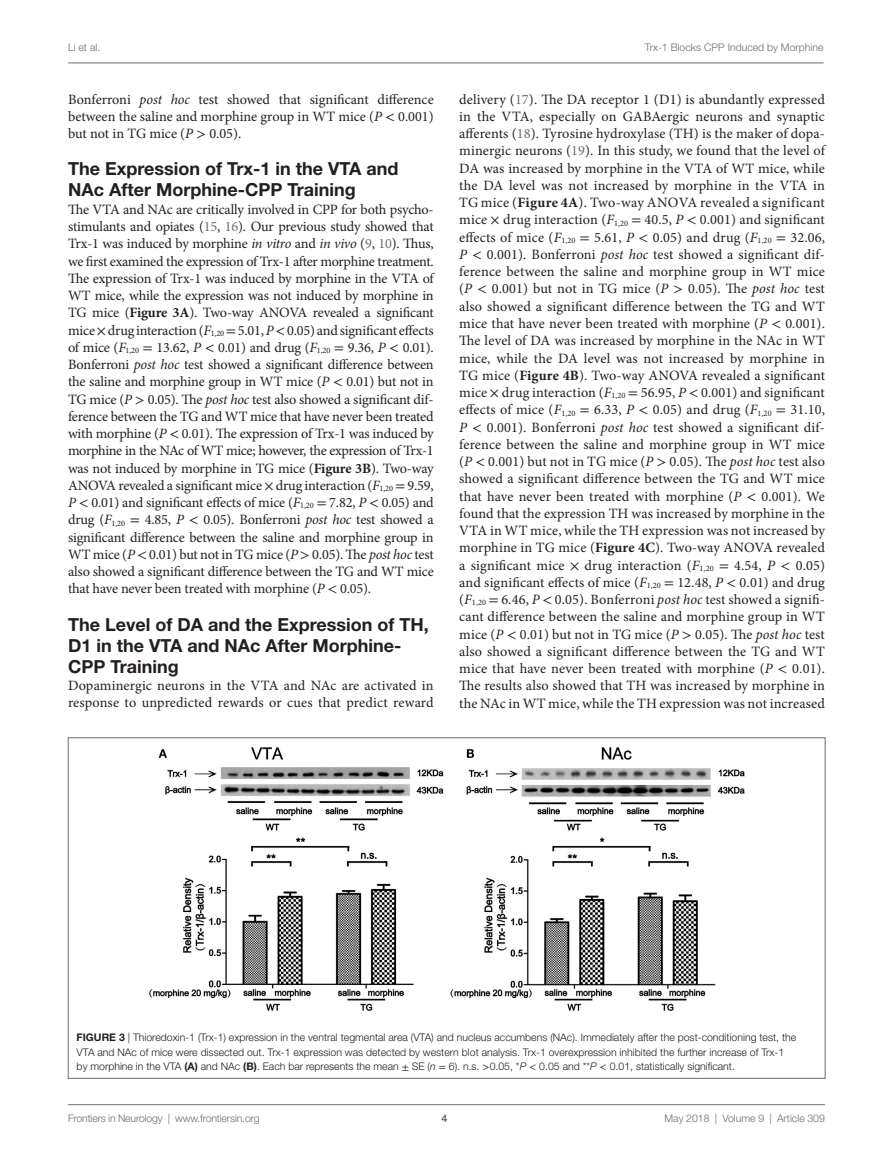
<style>
.page{position:relative;width:893px;height:1170px;background:#fff}
.page>*{position:absolute;margin:0;border:0;box-sizing:border-box;transform-origin:0 0}
.t1{font:700 18px/21px "Helvetica Neue LT Std";color:#231f20}
.t2{font:14.25px/17.2px "Minion Pro";color:#231f20;text-align:justify}
.t3{font:300 10.5px/14.2px "Helvetica Neue LT Std";color:#231f20}
.t4{font:300 10.5px "Helvetica Neue LT Std";color:#6c6d70}
.t5{font:700 10.5px "Helvetica Neue LT Std";color:#6c6d70}
.s1{font-style:italic}
.s2{font-family:"STIX General"}
.s3{color:#6c6d70}
.s4{font-weight:700}
.s5{font-family:"STIX General";font-weight:400}
</style>
<div class="page">
<img style="left:149px;top:747px;width:596px;height:264px">
<hr style="left:68px;top:63px;width:756px;height:1px;background:#6c6d70">
<hr style="left:68px;top:1104px;width:757px;height:1px;background:#6c6d70">
<p class="t4" style="left:68px;top:41px;width:34px">Li et al.</p>
<p class="t4" style="left:645px;top:41px;width:180px">Trx-1 Blocks CPP Induced by Morphine</p>
<p class="t2" style="left:68px;top:90px;width:367px">Bonferroni <span class="s1">post hoc</span> test showed that significant difference between the saline and morphine group in WT mice (<span class="s1">P</span> <span class="s2">&lt;</span> 0.001) but not in TG mice (<span class="s1">P</span> <span class="s2">&gt;</span> 0.05).</p>
<p class="t1" style="left:68px;top:158px;width:332px">The Expression of Trx-1 in the VTA and<br>NAc After Morphine-CPP Training</p>
<p class="t2" style="left:68px;top:200px;width:367px">The VTA and NAc are critically involved in CPP for both psycho&shy;stimulants and opiates (<span class="s3">15</span>, <span class="s3">16</span>). Our previous study showed that Trx-1 was induced by morphine <span class="s1">in vitro</span> and <span class="s1">in vivo</span> (<span class="s3">9</span>, <span class="s3">10</span>). Thus, we first examined the expression of Trx-1 after morphine treatment.<br>The expression of Trx-1 was induced by morphine in the VTA of WT mice, while the expression was not induced by morphine in TG mice (<span class="s4">Figure 3A</span>). Two-way ANOVA revealed a significant mice <span class="s2">×</span> drug interaction (<span class="s1">F</span><sub>1,20</sub> <span class="s2">=</span> 5.01, <span class="s1">P</span><span class="s2">&lt;</span> 0.05) and significant effects of mice (<span class="s1">F</span><sub>1,20</sub> <span class="s2">=</span> 13.62, <span class="s1">P</span> <span class="s2">&lt;</span> 0.01) and drug (<span class="s1">F</span><sub>1,20</sub> <span class="s2">=</span> 9.36, <span class="s1">P</span> <span class="s2">&lt;</span> 0.01).<br>Bonferroni <span class="s1">post hoc</span> test showed a significant difference between the saline and morphine group in WT mice (<span class="s1">P</span> <span class="s2">&lt;</span> 0.01) but not in TG mice (<span class="s1">P</span> <span class="s2">&gt;</span> 0.05). The <span class="s1">post hoc</span> test also showed a significant dif&shy;ference between the TG and WT mice that have never been treated with morphine (<span class="s1">P</span> <span class="s2">&lt;</span> 0.01). The expression of Trx-1 was induced by morphine in the NAc of WT mice; however, the expression of Trx-1 was not induced by morphine in TG mice (<span class="s4">Figure 3B</span>). Two-way ANOVA revealed a significant mice <span class="s2">×</span> drug interaction (<span class="s1">F</span><sub>1,20</sub> <span class="s2">=</span> 9.59, <span class="s1">P</span> <span class="s2">&lt;</span> 0.01) and significant effects of mice (<span class="s1">F</span><sub>1,20</sub> <span class="s2">=</span> 7.82, <span class="s1">P</span> <span class="s2">&lt;</span> 0.05) and drug (<span class="s1">F</span><sub>1,20</sub> <span class="s2">=</span> 4.85, <span class="s1">P</span> <span class="s2">&lt;</span> 0.05). Bonferroni <span class="s1">post hoc</span> test showed a significant difference between the saline and morphine group in WT mice (<span class="s1">P</span> <span class="s2">&lt;</span> 0.01) but not in TG mice (<span class="s1">P</span> <span class="s2">&gt;</span> 0.05). The <span class="s1">post hoc</span> test also showed a significant difference between the TG and WT mice that have never been treated with morphine (<span class="s1">P</span> <span class="s2">&lt;</span> 0.05).</p>
<p class="t1" style="left:68px;top:613px;width:362px">The Level of DA and the Expression of TH,<br>D1 in the VTA and NAc After Morphine-<br>CPP Training</p>
<p class="t2" style="left:68px;top:677px;width:367px">Dopaminergic neurons in the VTA and NAc are activated in response to unpredicted rewards or cues that predict reward</p>
<p class="t2" style="left:459px;top:90px;width:367px">delivery (<span class="s3">17</span>). The DA receptor 1 (D1) is abundantly expressed in the VTA, especially on GABAergic neurons and synaptic afferents (<span class="s3">18</span>). Tyrosine hydroxylase (TH) is the maker of dopa&shy;minergic neurons (<span class="s3">19</span>). In this study, we found that the level of DA was increased by morphine in the VTA of WT mice, while the DA level was not increased by morphine in the VTA in TG mice (<span class="s4">Figure 4A</span>). Two-way ANOVA revealed a significant mice <span class="s2">×</span> drug interaction (<span class="s1">F</span><sub>1,20</sub> <span class="s2">=</span> 40.5, <span class="s1">P</span> <span class="s2">&lt;</span> 0.001) and significant effects of mice (<span class="s1">F</span><sub>1,20</sub> <span class="s2">=</span> 5.61, <span class="s1">P</span> <span class="s2">&lt;</span> 0.05) and drug (<span class="s1">F</span><sub>1,20</sub> <span class="s2">=</span> 32.06, <span class="s1">P</span> <span class="s2">&lt;</span> 0.001). Bonferroni <span class="s1">post hoc</span> test showed a significant dif&shy;ference between the saline and morphine group in WT mice (<span class="s1">P</span> <span class="s2">&lt;</span> 0.001) but not in TG mice (<span class="s1">P</span> <span class="s2">&gt;</span> 0.05). The <span class="s1">post hoc</span> test also showed a significant difference between the TG and WT mice that have never been treated with morphine (<span class="s1">P</span> <span class="s2">&lt;</span> 0.001).<br>The level of DA was increased by morphine in the NAc in WT mice, while the DA level was not increased by morphine in TG mice (<span class="s4">Figure 4B</span>). Two-way ANOVA revealed a significant mice <span class="s2">×</span> drug interaction (<span class="s1">F</span><sub>1,20</sub> <span class="s2">=</span> 56.95, <span class="s1">P</span> <span class="s2">&lt;</span> 0.001) and significant effects of mice (<span class="s1">F</span><sub>1,20</sub> <span class="s2">=</span> 6.33, <span class="s1">P</span> <span class="s2">&lt;</span> 0.05) and drug (<span class="s1">F</span><sub>1,20</sub> <span class="s2">=</span> 31.10, <span class="s1">P</span> <span class="s2">&lt;</span> 0.001). Bonferroni <span class="s1">post hoc</span> test showed a significant dif&shy;ference between the saline and morphine group in WT mice (<span class="s1">P</span> <span class="s2">&lt;</span> 0.001) but not in TG mice (<span class="s1">P</span> <span class="s2">&gt;</span> 0.05). The <span class="s1">post hoc</span> test also showed a significant difference between the TG and WT mice that have never been treated with morphine (<span class="s1">P</span> <span class="s2">&lt;</span> 0.001). We found that the expression TH was increased by morphine in the VTA in WT mice, while the TH expression was not increased by morphine in TG mice (<span class="s4">Figure 4C</span>). Two-way ANOVA revealed a significant mice <span class="s2">×</span> drug interaction (<span class="s1">F</span><sub>1,20</sub> <span class="s2">=</span> 4.54, <span class="s1">P</span> <span class="s2">&lt;</span> 0.05) and significant effects of mice (<span class="s1">F</span><sub>1,20</sub> <span class="s2">=</span> 12.48, <span class="s1">P</span> <span class="s2">&lt;</span> 0.01) and drug (<span class="s1">F</span><sub>1,20</sub> <span class="s2">=</span> 6.46, <span class="s1">P</span> <span class="s2">&lt;</span> 0.05). Bonferroni <span class="s1">post hoc</span> test showed a signifi&shy;cant difference between the saline and morphine group in WT mice (<span class="s1">P</span> <span class="s2">&lt;</span> 0.01) but not in TG mice (<span class="s1">P</span> <span class="s2">&gt;</span> 0.05). The <span class="s1">post hoc</span> test also showed a significant difference between the TG and WT mice that have never been treated with morphine (<span class="s1">P</span> <span class="s2">&lt;</span> 0.01).<br>The results also showed that TH was increased by morphine in the NAc in WT mice, while the TH expression was not increased</p>
<p class="t3" style="left:77px;top:1030px;width:721px"><span class="s4">Figure 3</span> | Thioredoxin-1 (Trx-1) expression in the ventral tegmental area (VTA) and nucleus accumbens (NAc). Immediately after the post-conditioning test, the<br>VTA and NAc of mice were dissected out. Trx-1 expression was detected by western blot analysis. Trx-1 overexpression inhibited the further increase of Trx-1 by morphine in the VTA <span class="s4">(A)</span> and NAc <span class="s4">(B)</span>. Each bar represents the mean <span class="s5">±</span> SE (<span class="s1">n</span> <span class="s5">=</span> 6). n.s. <span class="s5">&gt;</span>0.05, *<span class="s1">P</span> <span class="s5">&lt;</span> 0.05 and **<span class="s1">P</span> <span class="s5">&lt;</span> 0.01, statistically significant.</p>
<p class="t4" style="left:68px;top:1111px;width:193px">Frontiers in Neurology | www.frontiersin.org</p>
<p class="t4" style="left:665px;top:1111px;width:162px">May 2018 | Volume 9 | Article 309</p>
<p class="t5" style="left:441px;top:1111px;width:7px">4</p>
</div>
